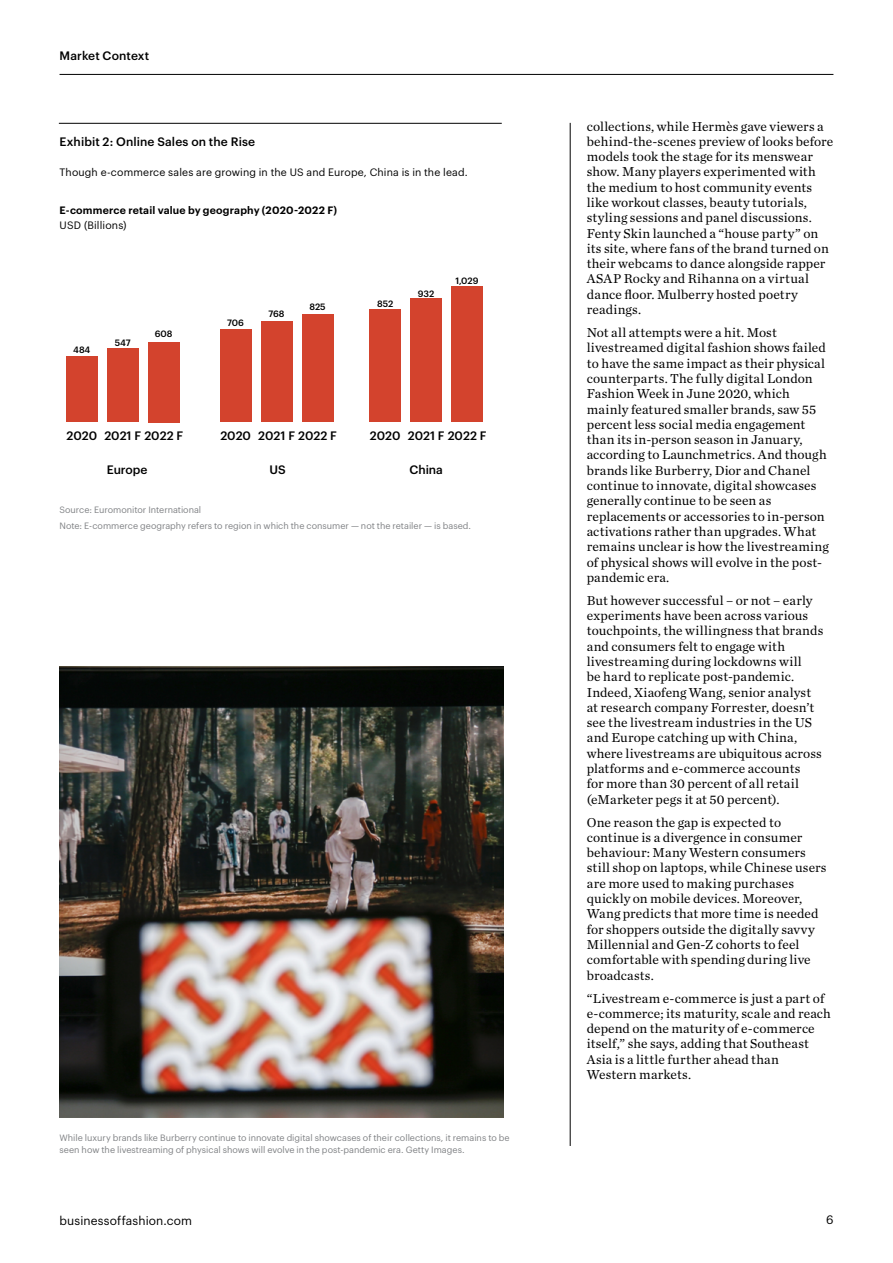
<style>
.page{position:relative;width:893px;height:1263px;background:#fff}
.page>*{position:absolute;margin:0;border:0;box-sizing:border-box;transform-origin:0 0}
.t1{font:13.5px/15.3px "Chronicle Text G1";letter-spacing:.01em;color:#000}
.t2{font:500 12px "Graphik";color:#000}
.t3{font:12px "Graphik";letter-spacing:.015em;color:#000}
.t4{font:10.5px "Graphik";letter-spacing:.015em;color:#000}
.t5{font:600 10.5px "Graphik";letter-spacing:.02em;color:#000}
.t6{font:9px/16.2px "Graphik";color:#808285}
.t7{font:500 9px "Graphik";letter-spacing:-.005em;color:#000}
</style>
<div class="page">
<hr style="left:570px;top:123px;width:1px;height:1023px;background:#000">
<hr style="left:59px;top:123px;width:443px;height:1px;background:#000">
<img style="left:60px;top:666px;width:444px;height:451px">
<hr style="left:60px;top:74px;width:773px;height:1px;background:#000">
<div style="left:66px;top:356px;width:32px;height:66px;background:#d3432d"></div>
<div style="left:107px;top:349px;width:32px;height:73px;background:#d3432d"></div>
<div style="left:148px;top:342px;width:32px;height:80px;background:#d3432d"></div>
<div style="left:220px;top:329px;width:31px;height:93px;background:#d3432d"></div>
<div style="left:261px;top:322px;width:31px;height:100px;background:#d3432d"></div>
<div style="left:302px;top:314px;width:31px;height:108px;background:#d3432d"></div>
<div style="left:369px;top:310px;width:32px;height:112px;background:#d3432d"></div>
<div style="left:410px;top:299px;width:32px;height:123px;background:#d3432d"></div>
<div style="left:451px;top:287px;width:32px;height:135px;background:#d3432d"></div>
<p class="t2" style="left:60px;top:46px;width:91px">Market Context</p>
<p class="t2" style="left:60px;top:132px;width:197px">Exhibit 2: Online Sales on the Rise</p>
<p class="t4" style="left:60px;top:164px;width:410px">Though e-commerce sales are growing in the US and Europe, China is in the lead.</p>
<p class="t5" style="left:60px;top:203px;width:279px">E-commerce retail value by geography (2020-2022 F)</p>
<p class="t4" style="left:60px;top:218px;width:69px">USD (Billions)</p>
<p class="t7" style="left:73px;top:343px;width:19px">484</p>
<p class="t7" style="left:115px;top:336px;width:17px">547</p>
<p class="t7" style="left:155px;top:327px;width:19px">608</p>
<p class="t7" style="left:227px;top:316px;width:18px">706</p>
<p class="t7" style="left:269px;top:307px;width:18px">768</p>
<p class="t7" style="left:309px;top:300px;width:18px">825</p>
<p class="t7" style="left:377px;top:297px;width:18px">852</p>
<p class="t7" style="left:418px;top:286px;width:18px">932</p>
<p class="t7" style="left:455px;top:273px;width:25px">1,029</p>
<p class="t2" style="left:67px;top:427px;width:118px">2020 2021 F 2022 F</p>
<p class="t2" style="left:107px;top:460px;width:42px">Europe</p>
<p class="t2" style="left:220px;top:427px;width:32px">2020</p>
<p class="t2" style="left:258px;top:427px;width:80px">2021 F 2022 F</p>
<p class="t2" style="left:370px;top:427px;width:32px">2020</p>
<p class="t2" style="left:408px;top:427px;width:80px">2021 F 2022 F</p>
<p class="t2" style="left:269px;top:460px;width:18px">US</p>
<p class="t2" style="left:409px;top:460px;width:35px">China</p>
<p class="t6" style="left:60px;top:501px;width:413px">Source: Euromonitor International<br>Note: E-commerce geography refers to region in which the consumer — not the retailer — is based.</p>
<p class="t6" style="left:60px;top:1131px;width:452px;line-height:12px">While luxury brands like Burberry continue to innovate digital showcases of their collections, it remains to be seen how the livestreaming of physical shows will evolve in the post-pandemic era. Getty Images.</p>
<p class="t1" style="left:587px;top:118px;width:248px">collections, while Hermès gave viewers a behind-the-scenes preview of looks before models took the stage for its menswear show. Many players experimented with the medium to host community events like workout classes, beauty tutorials, styling sessions and panel discussions.<br>Fenty Skin launched a “house party” on its site, where fans of the brand turned on their webcams to dance alongside rapper ASAP Rocky and Rihanna on a virtual dance floor. Mulberry hosted poetry readings.</p>
<p class="t1" style="left:587px;top:324px;width:243px">Not all attempts were a hit. Most livestreamed digital fashion shows failed to have the same impact as their physical counterparts. The fully digital London Fashion Week in June 2020, which mainly featured smaller brands, saw 55 percent less social media engagement than its in-person season in January, according to Launchmetrics. And though brands like Burberry, Dior and Chanel continue to innovate, digital showcases generally continue to be seen as replacements or accessories to in-person activations rather than upgrades. What remains unclear is how the livestreaming of physical shows will evolve in the post&shy;pandemic era.</p>
<p class="t1" style="left:587px;top:592px;width:238px">But however successful – or not – early experiments have been across various touchpoints, the willingness that brands and consumers felt to engage with livestreaming during lockdowns will<br>be hard to replicate post-pandemic.<br>Indeed, Xiaofeng Wang, senior analyst at research company Forrester, doesn’t see the livestream industries in the US and Europe catching up with China, where livestreams are ubiquitous across platforms and e-commerce accounts<br>for more than 30 percent of all retail (eMarketer pegs it at 50 percent).</p>
<p class="t1" style="left:587px;top:814px;width:241px">One reason the gap is expected to continue is a divergence in consumer behaviour: Many Western consumers still shop on laptops, while Chinese users are more used to making purchases quickly on mobile devices. Moreover, Wang predicts that more time is needed for shoppers outside the digitally savvy Millennial and Gen-Z cohorts to feel comfortable with spending during live broadcasts.</p>
<p class="t1" style="left:587px;top:989px;width:246px">“Livestream e-commerce is just a part of e-commerce; its maturity, scale and reach depend on the maturity of e-commerce itself,” she says, adding that Southeast Asia is a little further ahead than Western markets.</p>
<p class="t3" style="left:60px;top:1211px;width:134px">businessoffashion.com</p>
<p class="t3" style="left:826px;top:1210px;width:9px">6</p>
</div>
